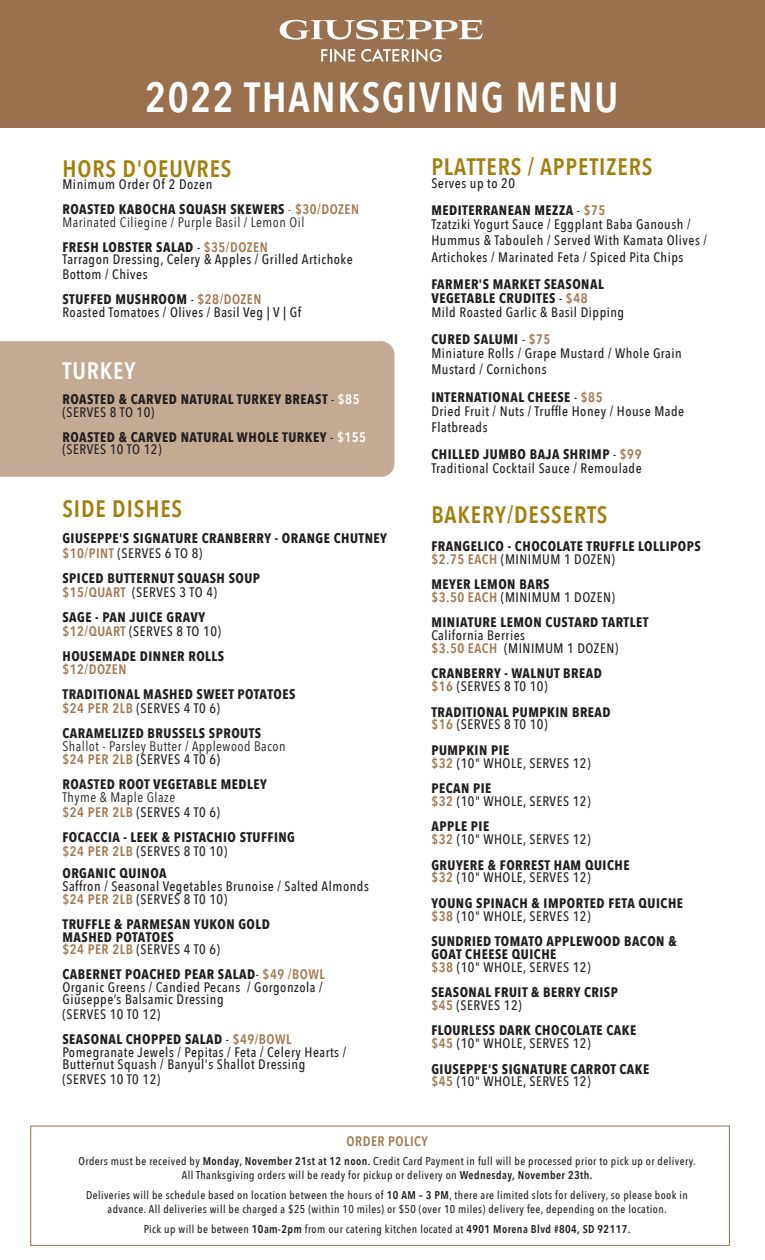
<style>
.page{position:relative;width:765px;height:1260px;background:#fff}
.page>*{position:absolute;margin:0;border:0;box-sizing:border-box;transform-origin:0 0}
.t1{font:600 42.12px "Avenir Next Condensed";letter-spacing:.035em;color:#fff}
.t2{font:600 23.75px "Avenir Next Condensed";letter-spacing:.035em;color:#a2800e}
.t3{font:600 23.75px "Avenir Next Condensed";letter-spacing:.035em;color:#fff}
.t4{font:700 13.75px/12.8px "Avenir Next Condensed";letter-spacing:.035em;color:#231f20}
.t5{font:500 13.75px/12.8px "Avenir Next Condensed";letter-spacing:.035em;color:#231f20}
.t6{font:13.75px/25px "Avenir Next Condensed";letter-spacing:.035em;color:#231f20}
.t7{font:600 13.75px "Avenir Next Condensed";letter-spacing:.035em;color:#a37953}
.t8{font:500 11.25px/13.8px "Avenir Next Condensed";letter-spacing:.035em;color:#231f20;text-align:center}
.s1{font-weight:500}
.s2{font-weight:500;color:#a37953}
.s3{font-weight:600;color:#a37953}
.s4{font-weight:700}
.s5{font-weight:600;color:#fff}
.s6{font-weight:600}
</style>
<div class="page">
<div style="left:0;top:0;width:765px;height:127px;background:#99714e"></div>
<svg style="left:280px;top:20px;width:203px;height:20px"></svg>
<svg style="left:321px;top:48px;width:34px;height:14px"></svg>
<svg style="left:361px;top:48px;width:81px;height:14px"></svg>
<div style="left:0;top:341px;width:394px;height:136px;background:#c2aa95"></div>
<div style="left:30px;top:1126px;width:700px;height:120px;border:1px solid #99714e"></div>
<h1 class="t1" style="left:145px;top:61px;width:475px">2022 THANKSGIVING MENU</h1>
<h2 class="t2" style="left:62px;top:148px;width:171px">HORS D'OEUVRES</h2>
<p class="t4" style="left:62px;top:172px;width:298px;line-height:25px"><span class="s1">Minimum Order Of 2 Dozen<br></span>ROASTED KABOCHA SQUASH SKEWERS <span class="s2">-</span> <span class="s3">$30/DOZEN</span></p>
<p class="t6" style="left:62px;top:209px;width:243px">Marinated Ciliegine / Purple Basil / Lemon Oil<br><span class="s4">FRESH LOBSTER SALAD</span> <span class="s1">-</span> <span class="s3">$35/DOZEN</span></p>
<p class="t5" style="left:62px;top:252px;width:292px;line-height:15px">Tarragon Dressing, Celery &amp; Apples / Grilled Artichoke<br>Bottom / Chives</p>
<p class="t5" style="left:62px;top:293px;width:240px"><span class="s4">STUFFED MUSHROOM</span> - <span class="s3">$28/DOZEN<br></span>Roasted Tomatoes / Olives / Basil Veg | V | Gf</p>
<h2 class="t3" style="left:62px;top:351px;width:74px">TURKEY</h2>
<p class="t4" style="left:62px;top:393px;width:299px">ROASTED &amp; CARVED NATURAL TURKEY BREAST <span class="s1">-</span> <span class="s5">$85 </span><span class="s1">(SERVES 8 TO 10)</span></p>
<p class="t4" style="left:62px;top:431px;width:305px">ROASTED &amp; CARVED NATURAL WHOLE TURKEY <span class="s1">-</span> <span class="s5">$155 </span><span class="s1">(SERVES 10 TO 12)</span></p>
<h2 class="t2" style="left:62px;top:488px;width:121px">SIDE DISHES</h2>
<p class="t4" style="left:62px;top:531px;width:326px;line-height:15px">GIUSEPPE'S SIGNATURE CRANBERRY - ORANGE CHUTNEY <span class="s3">$10/PINT</span> <span class="s1">(SERVES 6 TO 8)</span></p>
<p class="t4" style="left:62px;top:571px;width:199px;line-height:13.8px">SPICED BUTTERNUT SQUASH SOUP <span class="s3">$15/QUART</span> <span class="s1">(SERVES 3 TO 4)</span></p>
<p class="t4" style="left:62px;top:610px;width:160px;line-height:13.8px">SAGE - PAN JUICE GRAVY <span class="s3">$12/QUART</span> <span class="s1">(SERVES 8 TO 10)</span></p>
<p class="t4" style="left:62px;top:649px;width:163px">HOUSEMADE DINNER ROLLS</p>
<p class="t7" style="left:62px;top:658px;width:65px">$12/DOZEN</p>
<p class="t4" style="left:62px;top:688px;width:234px;line-height:13.8px">TRADITIONAL MASHED SWEET POTATOES <span class="s3">$24 PER 2LB</span> <span class="s1">(SERVES 4 T0 6)</span></p>
<p class="t4" style="left:62px;top:727px;width:200px">CARAMELIZED BRUSSELS SPROUTS</p>
<p class="t6" style="left:62px;top:738px;width:225px;line-height:13.8px">Shallot - Parsley Butter / Applewood Bacon <span class="s3">$24 PER 2LB</span> <span class="s1">(SERVES 4 T0 6)</span></p>
<p class="t4" style="left:62px;top:778px;width:206px">ROASTED ROOT VEGETABLE MEDLEY</p>
<p class="t6" style="left:62px;top:789px;width:159px;line-height:15px">Thyme &amp; Maple Glaze<br><span class="s3">$24 PER 2LB</span> <span class="s1">(SERVES 4 T0 6)</span></p>
<p class="t4" style="left:62px;top:830px;width:234px;line-height:13.8px">FOCACCIA - LEEK &amp; PISTACHIO STUFFING <span class="s3">$24 PER 2LB</span> <span class="s1">(SERVES 8 T0 10)</span></p>
<p class="t4" style="left:62px;top:867px;width:106px">ORGANIC QUINOA</p>
<p class="t5" style="left:62px;top:879px;width:308px;line-height:13.8px">Saffron / Seasonal Vegetables Brunoise / Salted Almonds <span class="s3">$24 PER 2LB</span> (SERVES 8 T0 10)</p>
<p class="t4" style="left:62px;top:918px;width:209px">TRUFFLE &amp; PARMESAN YUKON GOLD<br>MASHED POTATOES<br><span class="s3">$24 PER 2LB</span> <span class="s1">(SERVES 4 T0 6)</span></p>
<p class="t5" style="left:62px;top:968px;width:264px"><span class="s4">CABERNET POACHED PEAR SALAD</span>- <span class="s3">$49 /BOWL<br></span>Organic Greens / Candied Pecans / Gorgonzola /<br>Giuseppe’s Balsamic Dressing</p>
<p class="t4" style="left:62px;top:1002px;width:231px;line-height:25px"><span class="s1">(SERVES 10 T0 12)<br></span>SEASONAL CHOPPED SALAD <span class="s1">-</span> <span class="s3">$49/BOWL</span></p>
<p class="t5" style="left:62px;top:1046px;width:285px">Pomegranate Jewels / Pepitas / Feta / Celery Hearts /<br>Butternut Squash / Banyul's Shallot Dressing</p>
<p class="t5" style="left:62px;top:1073px;width:99px">(SERVES 10 T0 12)</p>
<h2 class="t2" style="left:431px;top:147px;width:223px">PLATTERS / APPETIZERS</h2>
<p class="t4" style="left:431px;top:169px;width:176px;line-height:27.5px"><span class="s1">Serves up to 20<br></span>MEDITERRANEAN MEZZA <span class="s1">-</span> <span class="s3">$75</span></p>
<p class="t5" style="left:431px;top:216px;width:277px;line-height:16.2px">Tzatziki Yogurt Sauce / Eggplant Baba Ganoush /<br>Hummus &amp; Tabouleh / Served With Kamata Olives /<br>Artichokes / Marinated Feta / Spiced Pita Chips</p>
<p class="t4" style="left:431px;top:277px;width:194px;line-height:13.8px">FARMER'S MARKET SEASONAL<br>VEGETABLE CRUDITES <span class="s1">-</span> <span class="s3">$48<br></span><span class="s1">Mild Roasted Garlic &amp; Basil Dipping</span></p>
<p class="t5" style="left:431px;top:333px;width:252px;line-height:13.8px"><span class="s4">CURED SALUMI</span> - <span class="s3">$75<br></span>Miniature Rolls / Grape Mustard / Whole Grain</p>
<p class="t5" style="left:431px;top:356px;width:173px;line-height:27.5px">Mustard / Cornichons<br><span class="s4">INTERNATIONAL CHEESE</span> - <span class="s3">$85</span></p>
<p class="t5" style="left:431px;top:403px;width:254px;line-height:16.2px">Dried Fruit / Nuts / Truffle Honey / House Made<br>Flatbreads</p>
<p class="t5" style="left:431px;top:448px;width:212px;line-height:13.8px"><span class="s4">CHILLED JUMBO BAJA SHRIMP</span> - <span class="s3">$99<br></span>Traditional Cocktail Sauce / Remoulade</p>
<h2 class="t2" style="left:431px;top:494px;width:178px">BAKERY/DESSERTS</h2>
<p class="t4" style="left:431px;top:540px;width:271px">FRANGELICO - CHOCOLATE TRUFFLE LOLLIPOPS <span class="s3">$2.75 EACH</span> <span class="s1">(MINIMUM 1 DOZEN)</span></p>
<p class="t5" style="left:431px;top:578px;width:185px"><span class="s4">MEYER LEMON BARS<br></span><span class="s3">$3.50 EACH</span> (MINIMUM 1 DOZEN)</p>
<p class="t4" style="left:431px;top:616px;width:219px">MINIATURE LEMON CUSTARD TARTLET</p>
<p class="t5" style="left:431px;top:629px;width:188px">California Berries<br><span class="s3">$3.50 EACH</span> (MINIMUM 1 DOZEN)</p>
<p class="t4" style="left:431px;top:667px;width:172px">CRANBERRY - WALNUT BREAD <span class="s3">$16</span> <span class="s1">(SERVES 8 T0 10)</span></p>
<p class="t4" style="left:431px;top:705px;width:181px">TRADITIONAL PUMPKIN BREAD <span class="s3">$16</span> <span class="s1">(SERVES 8 T0 10)</span></p>
<p class="t5" style="left:431px;top:744px;width:161px"><span class="s4">PUMPKIN PIE<br></span><span class="s3">$32</span> (10" WHOLE, SERVES 12)</p>
<p class="t5" style="left:431px;top:782px;width:161px"><span class="s4">PECAN PIE<br></span><span class="s3">$32</span> (10" WHOLE, SERVES 12)</p>
<p class="t5" style="left:431px;top:820px;width:161px"><span class="s4">APPLE PIE<br></span><span class="s3">$32</span> (10" WHOLE, SERVES 12)</p>
<p class="t4" style="left:431px;top:858px;width:200px">GRUYERE &amp; FORREST HAM QUICHE <span class="s3">$32</span> <span class="s1">(10" WHOLE, SERVES 12)</span></p>
<p class="t4" style="left:431px;top:897px;width:253px">YOUNG SPINACH &amp; IMPORTED FETA QUICHE <span class="s3">$38</span> <span class="s1">(10" WHOLE, SERVES 12)</span></p>
<p class="t4" style="left:431px;top:935px;width:247px">SUNDRIED TOMATO APPLEWOOD BACON &amp;<br>GOAT CHEESE QUICHE<br><span class="s3">$38</span> <span class="s1">(10" WHOLE, SERVES 12)</span></p>
<p class="t4" style="left:431px;top:986px;width:188px">SEASONAL FRUIT &amp; BERRY CRISP <span class="s3">$45</span> <span class="s1">(SERVES 12)</span></p>
<p class="t4" style="left:431px;top:1024px;width:206px">FLOURLESS DARK CHOCOLATE CAKE <span class="s3">$45</span> <span class="s1">(10" WHOLE, SERVES 12)</span></p>
<p class="t4" style="left:431px;top:1062px;width:220px">GIUSEPPE'S SIGNATURE CARROT CAKE <span class="s3">$45</span> <span class="s1">(10" WHOLE, SERVES 12)</span></p>
<p class="t7" style="left:346px;top:1130px;width:83px">ORDER POLICY</p>
<p class="t8" style="left:79px;top:1154px;width:619px">Orders must be received by <span class="s6">Monday, November 21st at 12 noon.</span> Credit Card Payment in full will be processed prior to pick up or delivery.<br>All Thanksgiving orders will be ready for pickup or delivery on <span class="s6">Wednesday, November 23th.</span></p>
<p class="t8" style="left:86px;top:1188px;width:603px">Deliveries will be schedule based on location between the hours of <span class="s6">10 AM – 3 PM</span>, there are limited slots for delivery, so please book in advance. All deliveries will be charged a $25 (within 10 miles) or $50 (over 10 miles) delivery fee, depending on the location.</p>
<p class="t8" style="left:144px;top:1222px;width:488px">Pick up will be between <span class="s6">10am-2pm</span> from our catering kitchen located at <span class="s6">4901 Morena Blvd #804, SD 92117.</span></p>
</div>
